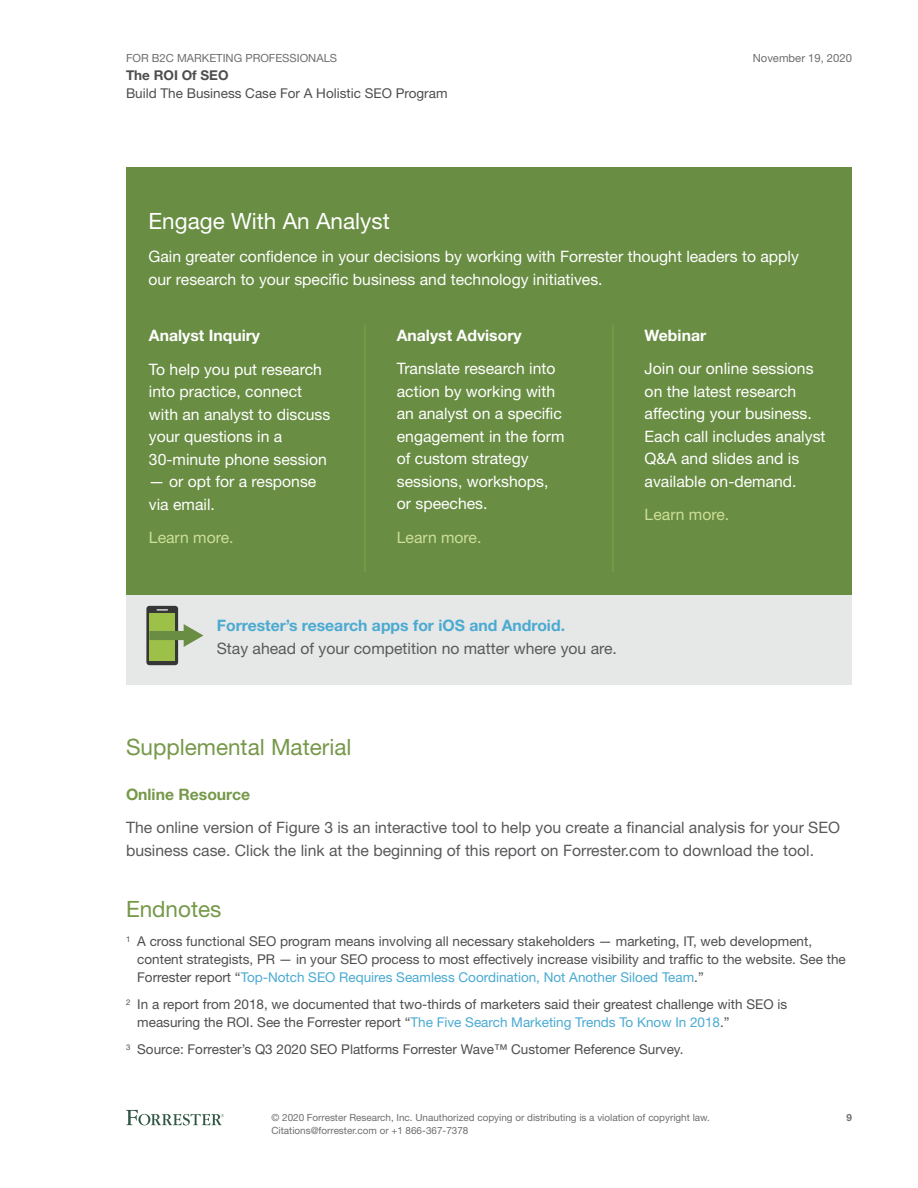
<style>
.page{position:relative;width:918px;height:1188px;background:#fff}
.page>*{position:absolute;margin:0;border:0;box-sizing:border-box;transform-origin:0 0}
.t1{font:22.5px "Helvetica Neue LT Std";color:#769849}
.t2{font:22.5px "Helvetica Neue LT Std";color:#fff}
.t3{font:15.75px/22.5px "Helvetica Neue LT Std";color:#fff}
.t4{font:15.75px/22.5px "Helvetica Neue LT Std";color:#59595b}
.t5{font:700 15.75px "Helvetica Neue LT Std";color:#4aaad1}
.t6{font:700 15.75px "Helvetica Neue LT Std";color:#fff}
.t7{font:15.75px "Helvetica Neue LT Std";color:#cddf96}
.t8{font:700 15.75px "Helvetica Neue LT Std";color:#769849}
.t9{font:13.5px/18px "Helvetica Neue LT Std";color:#4e4e50}
.t10{font:700 13.5px "Helvetica Neue LT Std";color:#4e4e50}
.t11{font:11.25px "Helvetica Neue LT Std";color:#6d6e70}
.t12{font:9.9px/12.8px "Helvetica Neue LT Std";color:#6d6e70}
.t13{font:700 9.9px "Helvetica Neue LT Std";color:#6d6e70}
.s1{color:#4aaad1}
</style>
<div class="page">
<svg style="left:126px;top:1110px;width:98px;height:15px"></svg>
<div style="left:126px;top:167px;width:726px;height:428px;background:#698d43"></div>
<hr style="left:364px;top:325px;width:2px;height:247px;background:#73a145">
<hr style="left:612px;top:325px;width:2px;height:247px;background:#73a145">
<div style="left:126px;top:595px;width:726px;height:90px;background:#e6e7e7"></div>
<svg style="left:146px;top:606px;width:32px;height:59px"></svg>
<div style="left:149px;top:613px;width:26px;height:48px;background:#9dc049"></div>
<div style="left:149px;top:631px;width:38px;height:9px;background:#698d43"></div>
<svg style="left:184px;top:624px;width:19px;height:23px"></svg>
<p class="t11" style="left:126px;top:51px;width:213px">For B2C Marketing Professionals</p>
<p class="t10" style="left:126px;top:67px;width:104px">The ROI Of SEO</p>
<p class="t9" style="left:126px;top:84px;width:323px">Build The Business Case For A Holistic SEO Program</p>
<p class="t11" style="left:753px;top:51px;width:101px">November 19, 2020</p>
<h1 class="t2" style="left:148px;top:207px;width:243px">Engage With An Analyst</h1>
<p class="t3" style="left:148px;top:245px;width:652px">Gain greater confidence in your decisions by working with Forrester thought leaders to apply our research to your specific business and technology initiatives.</p>
<p class="t6" style="left:149px;top:325px;width:113px">Analyst Inquiry</p>
<p class="t3" style="left:149px;top:357px;width:183px">To help you put research into practice, connect with an analyst to discuss your questions in a<br>30-minute phone session</p>
<p class="t3" style="left:149px;top:470px;width:169px">— or opt for a response via email.</p>
<p class="t7" style="left:149px;top:528px;width:86px">Learn more.</p>
<p class="t6" style="left:397px;top:325px;width:126px">Analyst Advisory</p>
<p class="t3" style="left:397px;top:357px;width:169px">Translate research into action by working with an analyst on a specific engagement in the form of custom strategy sessions, workshops, or speeches.</p>
<p class="t7" style="left:397px;top:528px;width:86px">Learn more.</p>
<p class="t6" style="left:645px;top:325px;width:63px">Webinar</p>
<p class="t3" style="left:645px;top:357px;width:182px">Join our online sessions on the latest research affecting your business.<br>Each call includes analyst<br>Q&amp;A and slides and is available on-demand.</p>
<p class="t7" style="left:645px;top:505px;width:86px">Learn more.</p>
<p class="t5" style="left:217px;top:616px;width:350px">Forrester’s research apps for iOS and Android.</p>
<p class="t4" style="left:217px;top:637px;width:402px">Stay ahead of your competition no matter where you are.</p>
<h1 class="t1" style="left:126px;top:733px;width:227px">Supplemental Material</h1>
<p class="t8" style="left:126px;top:784px;width:126px">Online Resource</p>
<p class="t4" style="left:126px;top:816px;width:716px">The online version of Figure 3 is an interactive tool to help you create a financial analysis for your SEO business case. Click the link at the beginning of this report on Forrester.com to download the tool.</p>
<h1 class="t1" style="left:126px;top:896px;width:97px">Endnotes</h1>
<p class="t9" style="left:137px;top:932px;width:710px;text-indent:-11px"><sup>1</sup> A cross functional SEO program means involving all necessary stakeholders — marketing, IT, web development, content strategists, PR — in your SEO process to most effectively increase visibility and traffic to the website. See the<br>Forrester report “<span class="s1">Top-Notch SEO Requires Seamless Coordination, Not Another Siloed Team</span>.”</p>
<p class="t9" style="left:137px;top:995px;width:651px;text-indent:-11px"><sup>2</sup> In a report from 2018, we documented that two-thirds of marketers said their greatest challenge with SEO is measuring the ROI. See the Forrester report “<span class="s1">The Five Search Marketing Trends To Know In 2018</span>.”</p>
<p class="t9" style="left:126px;top:1040px;width:559px"><sup>3</sup> Source: Forrester’s Q3 2020 SEO Platforms Forrester Wave™ Customer Reference Survey.</p>
<p class="t12" style="left:272px;top:1111px;width:440px">© 2020 Forrester Research, I nc. Unauthorized copying or distributing is a violation of copyright law.<br>Citations@forrester.com or +1 866-367-7378</p>
<p class="t13" style="left:846px;top:1112px;width:7px">9</p>
</div>
